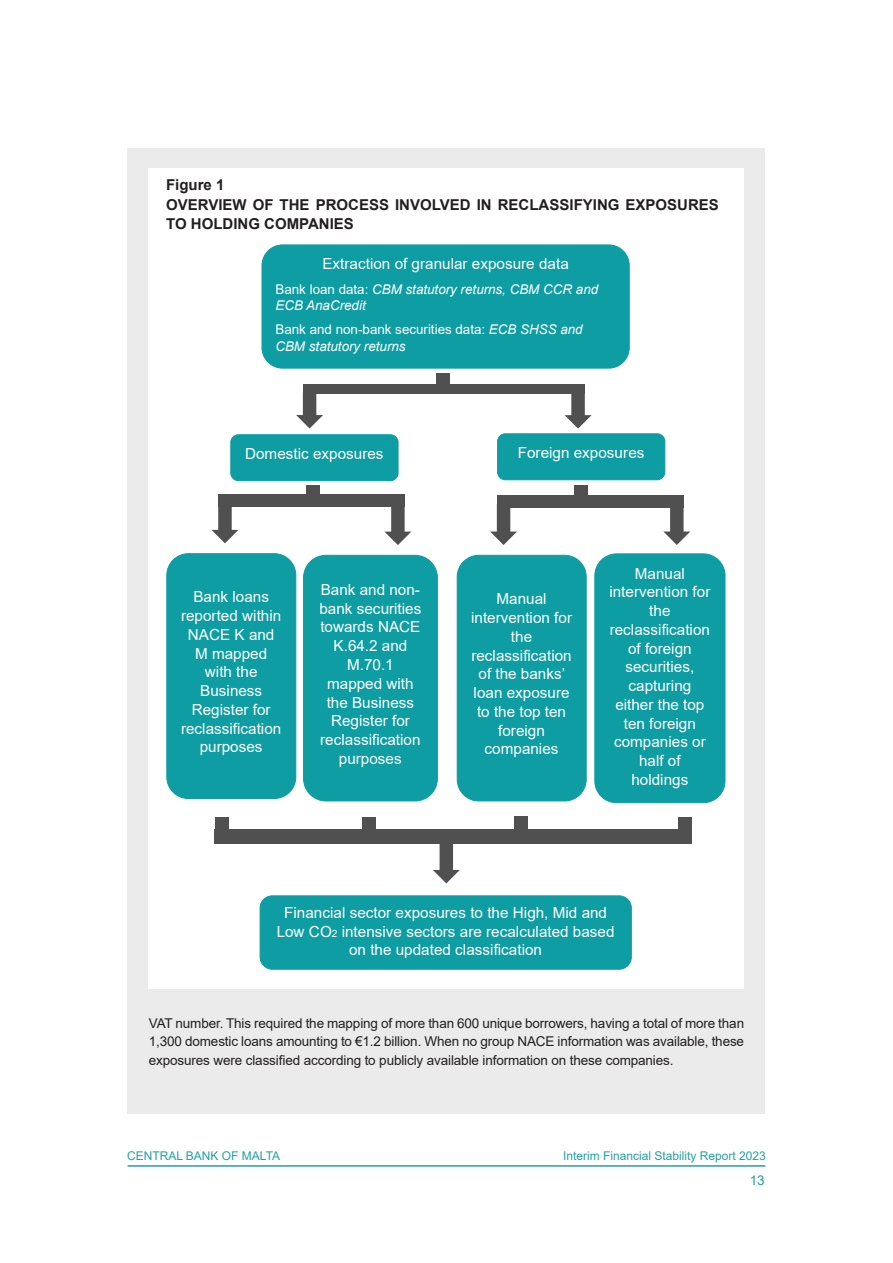
<style>
.page{position:relative;width:893px;height:1263px;background:#fff}
.page>*{position:absolute;margin:0;border:0;box-sizing:border-box;transform-origin:0 0}
.t1{font:15.3px/18.8px "Arial";color:#fff;text-align:center}
.FSR_Subhead_Level_1{font:700 15px/19.5px "Arial";color:#231f20}
.FSR_Normal_Text{font:13.5px/18.3px "Arial";letter-spacing:-.01em;color:#231f20;text-align:justify}
.t2{font:13.5px "Arial";color:#23a1a3}
.t3{font:13.35px/16.4px "Arial";color:#fff}
.t4{font:italic 13.35px/16.4px "Arial";color:#fff}
.t5{font:12px "Arial";color:#23a1a3}
.s1{font-style:normal}
.s2{font-style:italic}
.s3{font-size:10.05px}
</style>
<div class="page">
<hr style="left:128px;top:1165px;width:637px;height:2px;background:#23a1a3">
<div style="left:128px;top:149px;width:637px;height:965px;background:#ebebeb"></div>
<div style="left:149px;top:168px;width:595px;height:820px;background:#fff"></div>
<div style="left:262px;top:244px;width:368px;height:125px;background:#0d9da3;border:1px solid #0d9da3;border-radius:21px"></div>
<svg style="left:565px;top:393px;width:26px;height:36px"></svg>
<svg style="left:211px;top:507px;width:27px;height:36px"></svg>
<div style="left:260px;top:895px;width:372px;height:75px;background:#0d9da3;border:1px solid #0d9da3;border-radius:12px"></div>
<div style="left:166px;top:553px;width:130px;height:246px;background:#0d9da3;border:1px solid #0d9da3;border-radius:21px"></div>
<div style="left:594px;top:553px;width:131px;height:250px;background:#0d9da3;border:1px solid #0d9da3;border-radius:22px"></div>
<svg style="left:296px;top:392px;width:27px;height:36px"></svg>
<div style="left:303px;top:384px;width:282px;height:9px;background:#505050"></div>
<div style="left:436px;top:374px;width:14px;height:14px;background:#505050"></div>
<div style="left:215px;top:829px;width:477px;height:14px;background:#505050"></div>
<div style="left:215px;top:818px;width:13px;height:14px;background:#505050"></div>
<svg style="left:433px;top:843px;width:27px;height:40px"></svg>
<div style="left:230px;top:434px;width:168px;height:47px;background:#0d9da3;border:1px solid #0d9da3;border-radius:8px"></div>
<div style="left:497px;top:433px;width:168px;height:47px;background:#0d9da3;border:1px solid #0d9da3;border-radius:8px"></div>
<div style="left:218px;top:494px;width:187px;height:13px;background:#505050"></div>
<div style="left:497px;top:495px;width:187px;height:13px;background:#505050"></div>
<div style="left:303px;top:555px;width:135px;height:246px;background:#0d9da3;border:1px solid #0d9da3;border-radius:22px"></div>
<div style="left:457px;top:555px;width:130px;height:246px;background:#0d9da3;border:1px solid #0d9da3;border-radius:21px"></div>
<div style="left:306px;top:486px;width:14px;height:14px;background:#505050"></div>
<div style="left:574px;top:485px;width:13px;height:14px;background:#505050"></div>
<svg style="left:384px;top:507px;width:27px;height:38px"></svg>
<svg style="left:490px;top:504px;width:27px;height:41px"></svg>
<svg style="left:663px;top:508px;width:27px;height:37px"></svg>
<div style="left:363px;top:817px;width:13px;height:15px;background:#505050"></div>
<div style="left:515px;top:816px;width:13px;height:15px;background:#505050"></div>
<div style="left:678px;top:817px;width:13px;height:15px;background:#505050"></div>
<p class="FSR_Subhead_Level_1" style="left:166px;top:175px;width:60px">Figure 1</p>
<p class="FSR_Subhead_Level_1" style="left:166px;top:195px;width:554px">OVERVIEW OF THE PROCESS INVOLVED IN RECLASSIFYING EXPOSURES<br>TO HOLDING COMPANIES</p>
<p class="t1" style="left:322px;top:254px;width:248px">Extraction of granular exposure data</p>
<p class="t4" style="left:275px;top:281px;width:324px"><span class="s1">Bank loan data:</span> CBM statutory returns, CBM CCR and<br>ECB AnaCredit</p>
<p class="t3" style="left:275px;top:321px;width:309px">Bank and non-bank securities data: <span class="s2">ECB SHSS and<br>CBM statutory returns</span></p>
<p class="t1" style="left:245px;top:444px;width:140px">Domestic exposures</p>
<p class="t1" style="left:518px;top:443px;width:128px">Foreign exposures</p>
<p class="t1" style="left:181px;top:587px;width:102px">Bank loans reported within<br>NACE K and<br>M mapped with the<br>Business<br>Register for reclassification purposes</p>
<p class="t1" style="left:319px;top:580px;width:103px">Bank and non&shy;bank securities towards NACE<br>K.64.2 and<br>M.70.1 mapped with the Business<br>Register for reclassification purposes</p>
<p class="t1" style="left:471px;top:589px;width:103px">Manual intervention for the reclassification of the banks’ loan exposure to the top ten foreign companies</p>
<p class="t1" style="left:609px;top:564px;width:103px">Manual intervention for the reclassification of foreign securities, capturing either the top ten foreign companies or half of holdings</p>
<p class="t1" style="left:277px;top:903px;width:339px">Financial sector exposures to the High, Mid and<br>Low CO<span class="s3">2</span> intensive sectors are recalculated based on the updated classification</p>
<p class="FSR_Normal_Text" style="left:149px;top:1014px;width:597px">VAT number. This required the mapping of more than 600 unique borrowers, having a total of more than 1,300 domestic loans amounting to €1.2 billion. When no group NACE information was available, these exposures were classified according to publicly available information on these companies.</p>
<p class="t5" style="left:127px;top:1147px;width:155px">CENTRAL BANK OF MALTA</p>
<p class="t5" style="left:563px;top:1147px;width:204px">Interim Financial Stability Report 2023</p>
<p class="t2" style="left:750px;top:1170px;width:17px">13</p>
</div>
